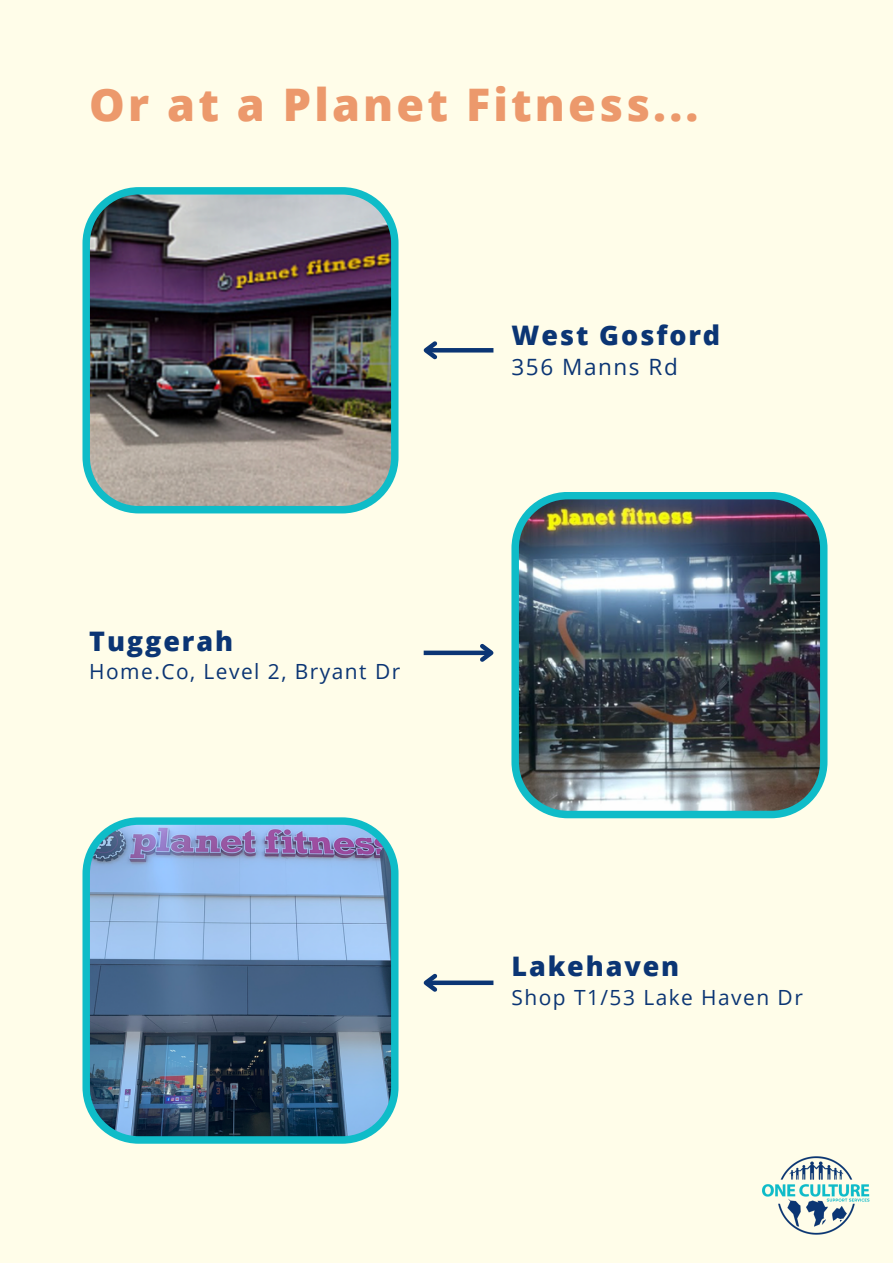
<style>
.page{position:relative;width:893px;height:1264px;background:#fff}
.page>*{position:absolute;margin:0;border:0;box-sizing:border-box;transform-origin:0 0}
.t1{font:800 44.85px "Open Sans";letter-spacing:.07em;color:#ec996c}
.t2{font:800 26.85px "Open Sans";letter-spacing:.07em;color:#0b3574}
.t3{font:22.5px "Open Sans";letter-spacing:.07em;color:#0b3574}
.t4{font:20.85px "Open Sans";letter-spacing:.07em;color:#0b3574}
</style>
<div class="page">
<div style="left:0;top:0;width:892px;height:1262px;background:#fffde9"></div>
<img style="left:762px;top:1156px;width:108px;height:79px">
<img style="left:82px;top:187px;width:316px;height:326px">
<img style="left:511px;top:492px;width:316px;height:326px">
<img style="left:82px;top:817px;width:316px;height:326px">
<div style="left:426px;top:980px;width:67px;height:5px;background:#0b3574"></div>
<svg style="left:423px;top:973px;width:18px;height:19px"></svg>
<hr style="left:426px;top:348px;width:67px;height:4px;background:#0b3574">
<svg style="left:423px;top:341px;width:18px;height:19px"></svg>
<div style="left:423px;top:650px;width:68px;height:5px;background:#0b3574"></div>
<svg style="left:476px;top:643px;width:18px;height:19px"></svg>
<p class="t1" style="left:89px;top:73px;width:610px">Or at a Planet Fitness...</p>
<p class="t2" style="left:89px;top:622px;width:145px">Tuggerah</p>
<p class="t4" style="left:89px;top:656px;width:312px">Home.Co, Level 2, Bryant Dr</p>
<p class="t2" style="left:511px;top:316px;width:210px">West Gosford</p>
<p class="t3" style="left:511px;top:351px;width:168px">356 Manns Rd</p>
<p class="t2" style="left:511px;top:947px;width:169px">Lakehaven</p>
<p class="t4" style="left:511px;top:982px;width:293px">Shop T1/53 Lake Haven Dr</p>
</div>
